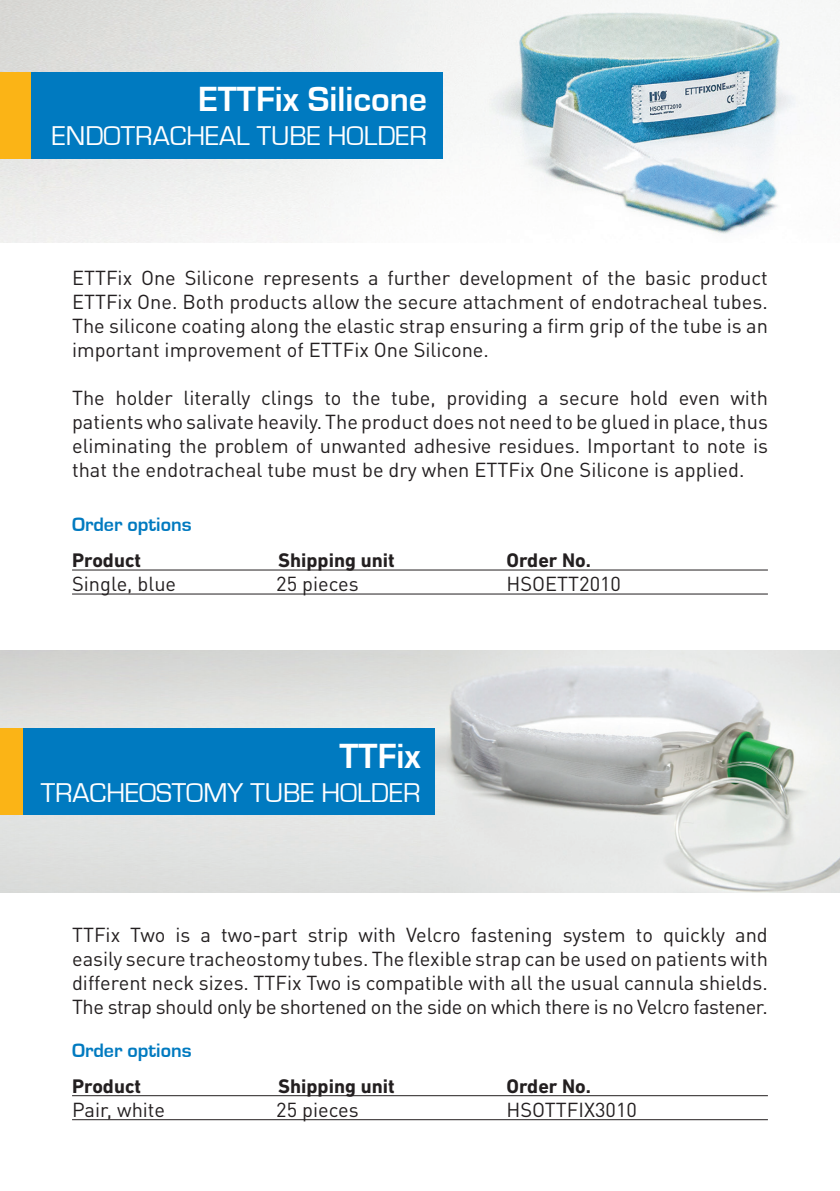
<style>
.page{position:relative;width:840px;height:1191px;background:#fff}
.page>*{position:absolute;margin:0;border:0;box-sizing:border-box;transform-origin:0 0}
.t1{font:700 36px "Eurostile";color:#fff}
.t2{font:28px "Eurostile";color:#fff}
.t3{font:20px/24px "DINOT";color:#231f20;text-align:justify}
.t4{font:700 20px "DIN Next LT Pro";color:#231f20}
.t5{font:700 20px "Eurostile";color:#007ac0}
</style>
<div class="page">
<img style="left:0;top:0;width:839px;height:242px">
<div style="left:8px;top:72px;width:434px;height:87px;background:#007ac0"></div>
<div style="left:0;top:72px;width:30px;height:87px;background:#fbb416"></div>
<hr style="left:72px;top:569px;width:695px;height:1px;background:#231f20">
<hr style="left:72px;top:593px;width:695px;height:1px;background:#231f20">
<img style="left:0;top:651px;width:839px;height:242px">
<div style="left:0;top:728px;width:434px;height:87px;background:#007ac0"></div>
<div style="left:0;top:728px;width:23px;height:87px;background:#fbb416"></div>
<hr style="left:72px;top:1095px;width:695px;height:1px;background:#231f20">
<hr style="left:72px;top:1119px;width:695px;height:1px;background:#231f20">
<h1 class="t1" style="left:198px;top:80px;width:230px">ETTFix Silicone</h1>
<h2 class="t2" style="left:52px;top:121px;width:376px">ENDOTRACHEAL TUBE HOLDER</h2>
<p class="t3" style="left:72px;top:265px;width:697px">ETTFix One Silicone represents a further development of the basic product ETTFix One. Both products allow the secure attachment of endotracheal tubes.<br>The silicone coating along the elastic strap ensuring a firm grip of the tube is an important improvement of ETTFix One Silicone.</p>
<p class="t3" style="left:72px;top:385px;width:697px">The holder literally clings to the tube, providing a secure hold even with patients who salivate heavily. The product does not need to be glued in place, thus eliminating the problem of unwanted adhesive residues. Important to note is that the endotracheal tube must be dry when ETTFix One Silicone is applied.</p>
<p class="t5" style="left:72px;top:514px;width:121px">Order options</p>
<p class="t4" style="left:72px;top:548px;width:71px">Product</p>
<p class="t4" style="left:278px;top:548px;width:118px">Shipping unit</p>
<p class="t4" style="left:506px;top:548px;width:86px">Order No.</p>
<p class="t3" style="left:72px;top:571px;width:106px">Single, blue</p>
<p class="t3" style="left:276px;top:571px;width:84px">25 pieces</p>
<p class="t3" style="left:506px;top:571px;width:116px">HSOETT2010</p>
<h1 class="t1" style="left:339px;top:736px;width:82px">TTFix</h1>
<h2 class="t2" style="left:41px;top:777px;width:381px">TRACHEOSTOMY TUBE HOLDER</h2>
<p class="t3" style="left:72px;top:922px;width:697px">TTFix Two is a two-part strip with Velcro fastening system to quickly and easily secure tracheostomy tubes. The flexible strap can be used on patients with different neck sizes. TTFix Two is compatible with all the usual cannula shields.<br>The strap should only be shortened on the side on which there is no Velcro fastener.</p>
<p class="t5" style="left:72px;top:1039px;width:121px">Order options</p>
<p class="t4" style="left:72px;top:1074px;width:71px">Product</p>
<p class="t4" style="left:278px;top:1074px;width:118px">Shipping unit</p>
<p class="t4" style="left:506px;top:1074px;width:86px">Order No.</p>
<p class="t3" style="left:72px;top:1097px;width:94px">Pair, white</p>
<p class="t3" style="left:276px;top:1097px;width:84px">25 pieces</p>
<p class="t3" style="left:506px;top:1097px;width:132px">HSOTTFIX3010</p>
</div>
